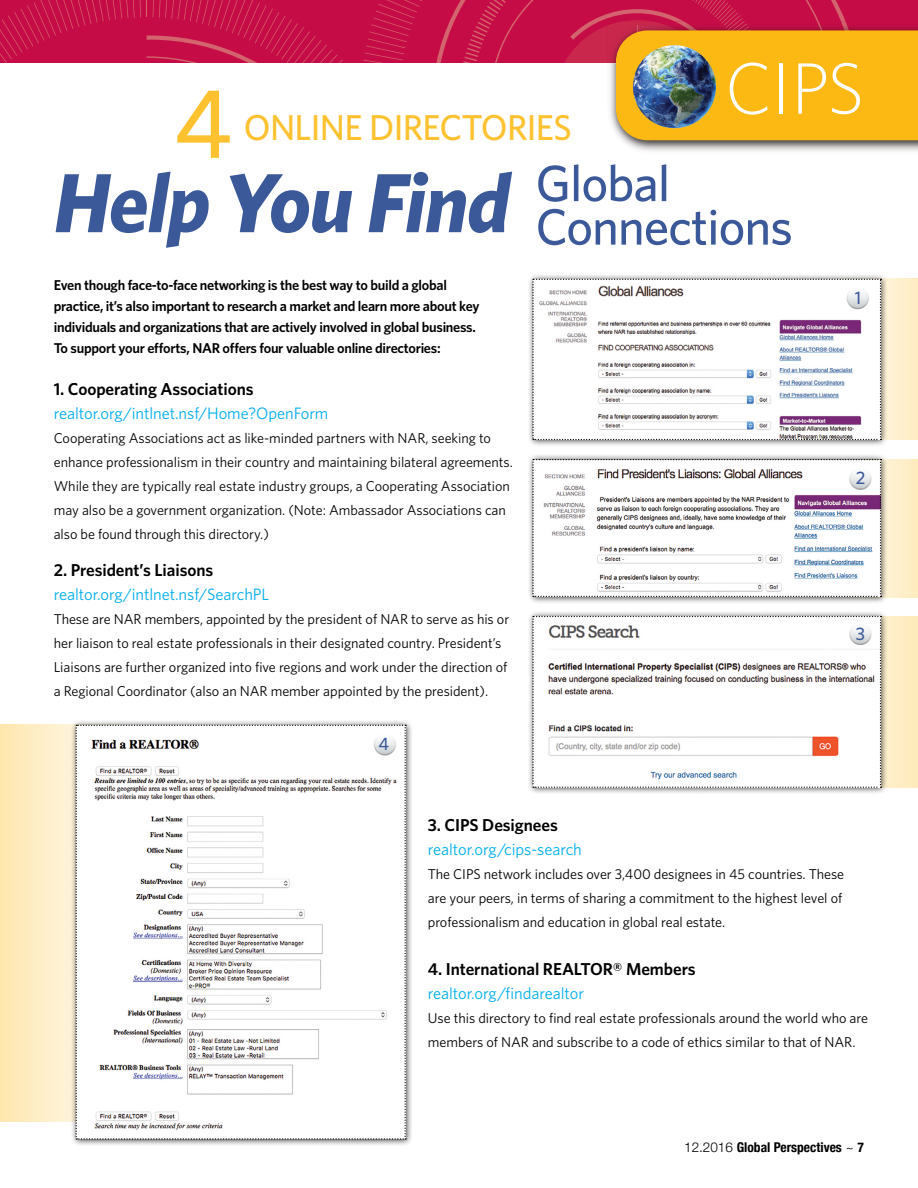
<style>
.page{position:relative;width:918px;height:1188px;background:#fff}
.page>*{position:absolute;margin:0;border:0;box-sizing:border-box;transform-origin:0 0}
.t1{font:500 99px "Whitney";color:#fec230}
.t2{font:italic 700 84px "Whitney";letter-spacing:-.02em;color:#3b5999}
.t3{font:500 51px "Whitney";letter-spacing:-.02em;color:#3b5999}
.t4{font:500 36px "Whitney";letter-spacing:-.02em;color:#fec230}
.t5{font:500 18px "Whitney";color:#3b5999}
.t6{font:600 17.25px "Whitney";letter-spacing:-.005em;color:#000}
.t7{font:16.5px "Whitney";letter-spacing:-.005em;color:#00aeef}
.t8{font:14.25px/24px "Whitney";letter-spacing:-.005em;color:#000}
.t9{font:600 14.25px/21px "Whitney";letter-spacing:-.02em;color:#000}
.t10{font:700 condensed 13.5px "Helvetica Neue";color:#000}
.s1{font-weight:300;font-stretch:normal}
</style>
<div class="page">
<div style="left:0;top:0;width:918px;height:63px;background:#c60c46"></div>
<svg style="left:363px;top:0;width:59px;height:63px"></svg>
<svg style="left:0;top:0;width:343px;height:63px"></svg>
<img style="left:622px;top:140px;width:296px;height:11px">
<svg style="left:436px;top:0;width:482px;height:140px"></svg>
<div style="left:784px;top:279px;width:134px;height:161px;background:#fef0cc"></div>
<div style="left:710px;top:616px;width:208px;height:172px;background:#feedc2"></div>
<svg style="left:0;top:724px;width:71px;height:398px;background:#fdedc4"></svg>
<div style="left:71px;top:720px;width:342px;height:427px;background:#000;opacity:.75"></div>
<svg style="left:76px;top:725px;width:330px;height:415px"></svg>
<div style="left:527px;top:611px;width:361px;height:184px;background:#000;opacity:.75"></div>
<svg style="left:532px;top:616px;width:349px;height:172px"></svg>
<svg style="left:850px;top:623px;width:21px;height:21px"></svg>
<div style="left:849px;top:623px;width:23px;height:22px;border:2px solid #000;border-radius:50%"></div>
<div style="left:781px;top:459px;width:137px;height:138px;background:#feefca"></div>
<div style="left:527px;top:454px;width:361px;height:150px;background:#000;opacity:.75"></div>
<img style="left:532px;top:459px;width:349px;height:138px">
<svg style="left:850px;top:468px;width:21px;height:21px"></svg>
<div style="left:849px;top:467px;width:23px;height:23px;border:2px solid #000;border-radius:50%"></div>
<div style="left:527px;top:274px;width:361px;height:173px;background:#000;opacity:.75"></div>
<svg style="left:532px;top:279px;width:349px;height:161px"></svg>
<svg style="left:847px;top:287px;width:21px;height:21px"></svg>
<div style="left:846px;top:287px;width:23px;height:22px;border:2px solid #000;border-radius:50%"></div>
<svg style="left:374px;top:734px;width:21px;height:21px"></svg>
<div style="left:374px;top:733px;width:22px;height:23px;border:2px solid #000;border-radius:50%"></div>
<h1 class="t1" style="left:174px;top:58px;width:60px">4</h1>
<h3 class="t4" style="left:244px;top:104px;width:329px">ONLINE DIRECTORIES</h3>
<h2 class="t2" style="left:54px;top:152px;width:618px">Help You Find <sup>Global</sup></h2>
<h3 class="t3" style="left:535px;top:193px;width:259px">Connections</h3>
<p class="t9" style="left:54px;top:274px;width:427px">Even though face-to-face networking is the best way to build a global practice, it’s also important to research a market and learn more about key individuals and organizations that are actively involved in global business.<br>To support your efforts, NAR offers four valuable online directories:</p>
<p class="t6" style="left:54px;top:377px;width:201px">1. Cooperating Associations</p>
<p class="t7" style="left:54px;top:402px;width:276px">realtor.org/intlnet.nsf/Home?OpenForm</p>
<p class="t8" style="left:54px;top:426px;width:461px">Cooperating Associations act as like-minded partners with NAR, seeking to enhance professionalism in their country and maintaining bilateral agreements.<br>While they are typically real estate industry groups, a Cooperating Association may also be a government organization. (Note: Ambassador Associations can also be found through this directory.)</p>
<p class="t6" style="left:54px;top:559px;width:161px">2. President’s Liaisons</p>
<p class="t7" style="left:54px;top:584px;width:217px">realtor.org/intlnet.nsf/SearchPL</p>
<p class="t8" style="left:54px;top:607px;width:457px">These are NAR members, appointed by the president of NAR to serve as his or her liaison to real estate professionals in their designated country. President’s Liaisons are further organized into five regions and work under the direction of a Regional Coordinator (also an NAR member appointed by the president).</p>
<p class="t5" style="left:379px;top:732px;width:12px">4</p>
<p class="t5" style="left:855px;top:286px;width:8px">1</p>
<p class="t5" style="left:856px;top:466px;width:11px">2</p>
<p class="t5" style="left:856px;top:622px;width:11px">3</p>
<p class="t6" style="left:428px;top:813px;width:131px">3. CIPS Designees</p>
<p class="t7" style="left:428px;top:838px;width:156px">realtor.org/cips-search</p>
<p class="t8" style="left:428px;top:861px;width:418px">The CIPS network includes over 3,400 designees in 45 countries. These are your peers, in terms of sharing a commitment to the highest level of professionalism and education in global real estate.</p>
<p class="t6" style="left:428px;top:958px;width:269px">4. International REALTOR® Members</p>
<p class="t7" style="left:428px;top:982px;width:158px">realtor.org/findarealtor</p>
<p class="t8" style="left:428px;top:1006px;width:442px">Use this directory to find real estate professionals around the world who are members of NAR and subscribe to a code of ethics similar to that of NAR.</p>
<p class="t10" style="left:684px;top:1136px;width:181px"><span class="s1">12.2016</span> Global Perspectives <span class="s1">~</span> 7</p>
</div>
